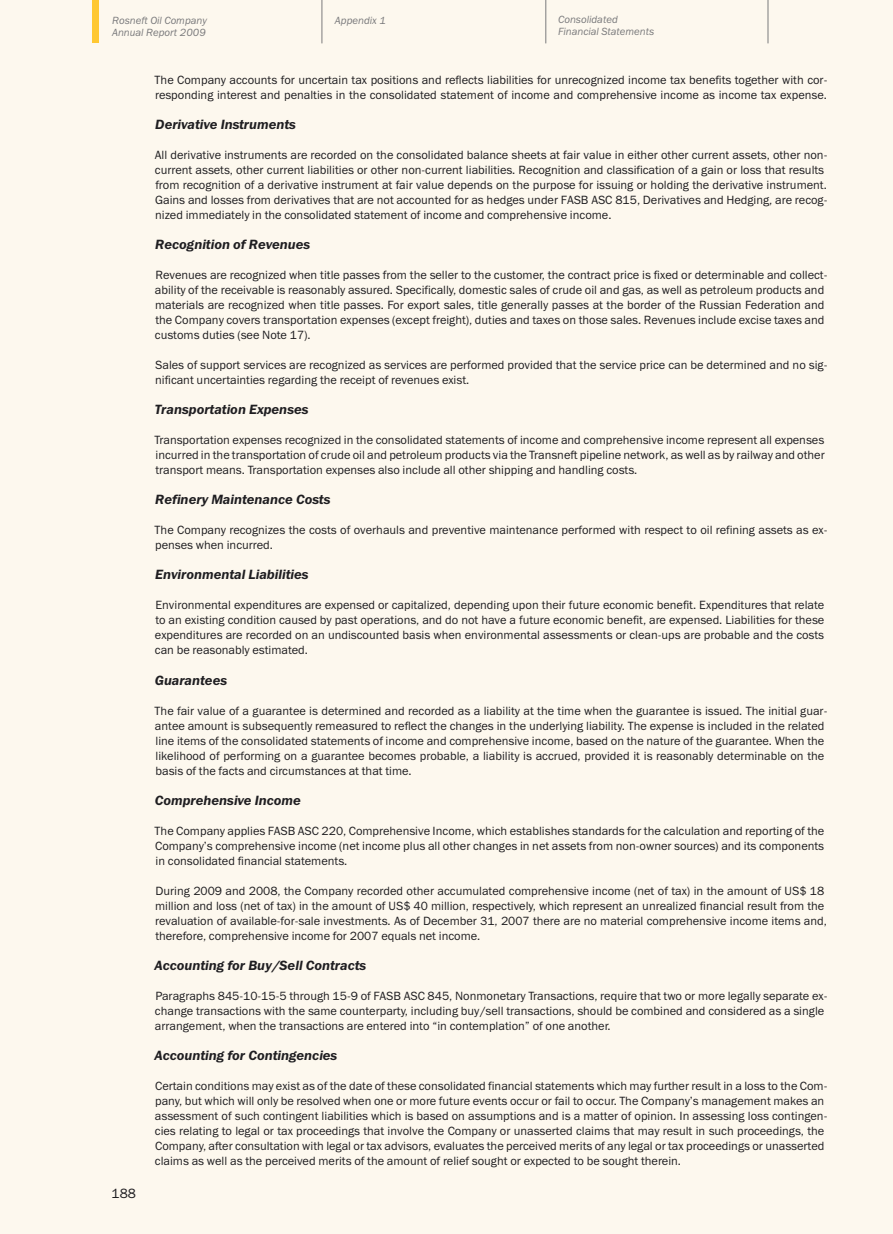
<style>
.page{position:relative;width:893px;height:1234px;background:#fff}
.page>*{position:absolute;margin:0;border:0;box-sizing:border-box;transform-origin:0 0}
.t1{font:italic 13.5px "Franklin Gothic Demi C";color:#1f1e21}
.t2{font:13.5px "Franklin Gothic Book C";color:#1f1e21}
.t3{font:12px/15px "Franklin Gothic Book C";color:#1f1e21}
.t4{font:italic 10.5px/12px "Franklin Gothic Book C";color:#7b7b7d}
</style>
<div class="page">
<div style="left:0;top:0;width:893px;height:1233px;background:#fdf8ee"></div>
<div style="left:92px;top:0;width:7px;height:43px;background:#ffc832"></div>
<hr style="left:321px;top:0;width:1px;height:43px;background:#7b7b7d">
<hr style="left:545px;top:0;width:1px;height:43px;background:#7b7b7d">
<hr style="left:767px;top:0;width:1px;height:43px;background:#7b7b7d">
<p class="t4" style="left:112px;top:15px;width:96px">Rosneft Oil Company<br>Annual Report 2009</p>
<p class="t4" style="left:558px;top:15px;width:98px">Consolidated<br>Financial Statements</p>
<p class="t4" style="left:335px;top:15px;width:52px">Appendix 1</p>
<p class="t2" style="left:112px;top:1188px;width:26px">188</p>
<p class="t3" style="left:155px;top:74px;width:674px">The Company accounts for uncertain tax positions and reflects liabilities for unrecognized income tax benefits together with cor&shy;responding interest and penalties in the consolidated statement of income and comprehensive income as income tax expense.</p>
<p class="t1" style="left:155px;top:119px;width:142px">Derivative Instruments</p>
<p class="t3" style="left:155px;top:149px;width:674px">All derivative instruments are recorded on the consolidated balance sheets at fair value in either other current assets, other non&shy;current assets, other current liabilities or other non-current liabilities. Recognition and classification of a gain or loss that results from recognition of a derivative instrument at fair value depends on the purpose for issuing or holding the derivative instrument.<br>Gains and losses from derivatives that are not accounted for as hedges under FASB ASC 815, Derivatives and Hedging, are recog&shy;nized immediately in the consolidated statement of income and comprehensive income.</p>
<p class="t1" style="left:155px;top:239px;width:156px">Recognition of Revenues</p>
<p class="t3" style="left:155px;top:269px;width:674px">Revenues are recognized when title passes from the seller to the customer, the contract price is fixed or determinable and collect&shy;ability of the receivable is reasonably assured. Specifically, domestic sales of crude oil and gas, as well as petroleum products and materials are recognized when title passes. For export sales, title generally passes at the border of the Russian Federation and the Company covers transportation expenses (except freight), duties and taxes on those sales. Revenues include excise taxes and customs duties (see Note 17).</p>
<p class="t3" style="left:155px;top:359px;width:674px">Sales of support services are recognized as services are performed provided that the service price can be determined and no sig&shy;nificant uncertainties regarding the receipt of revenues exist.</p>
<p class="t1" style="left:155px;top:404px;width:155px">Transportation Expenses</p>
<p class="t3" style="left:155px;top:434px;width:672px;text-align:justify">Transportation expenses recognized in the consolidated statements of income and comprehensive income represent all expenses incurred in the transportation of crude oil and petroleum products via the Transneft pipeline network, as well as by railway and other transport means. Transportation expenses also include all other shipping and handling costs.</p>
<p class="t1" style="left:155px;top:494px;width:177px">Refinery Maintenance Costs</p>
<p class="t3" style="left:155px;top:524px;width:674px">The Company recognizes the costs of overhauls and preventive maintenance performed with respect to oil refining assets as ex&shy;penses when incurred.</p>
<p class="t1" style="left:155px;top:569px;width:155px">Environmental Liabilities</p>
<p class="t3" style="left:155px;top:599px;width:671px;text-align:justify">Environmental expenditures are expensed or capitalized, depending upon their future economic benefit. Expenditures that relate to an existing condition caused by past operations, and do not have a future economic benefit, are expensed. Liabilities for these expenditures are recorded on an undiscounted basis when environmental assessments or clean-ups are probable and the costs can be reasonably estimated.</p>
<p class="t1" style="left:155px;top:674px;width:74px">Guarantees</p>
<p class="t3" style="left:155px;top:704px;width:674px">The fair value of a guarantee is determined and recorded as a liability at the time when the guarantee is issued. The initial guar&shy;antee amount is subsequently remeasured to reflect the changes in the underlying liability. The expense is included in the related line items of the consolidated statements of income and comprehensive income, based on the nature of the guarantee. When the likelihood of performing on a guarantee becomes probable, a liability is accrued, provided it is reasonably determinable on the basis of the facts and circumstances at that time.</p>
<p class="t1" style="left:155px;top:794px;width:148px">Comprehensive Income</p>
<p class="t3" style="left:155px;top:824px;width:671px;text-align:justify">The Company applies FASB ASC 220, Comprehensive Income, which establishes standards for the calculation and reporting of the Company’s comprehensive income (net income plus all other changes in net assets from non-owner sources) and its components in consolidated financial statements.</p>
<p class="t3" style="left:155px;top:884px;width:673px">During 2009 and 2008, the Company recorded other accumulated comprehensive income (net of tax) in the amount of US$ 18 million and loss (net of tax) in the amount of US$ 40 million, respectively, which represent an unrealized financial result from the revaluation of available-for-sale investments. As of December 31, 2007 there are no material comprehensive income items and, therefore, comprehensive income for 2007 equals net income.</p>
<p class="t1" style="left:155px;top:959px;width:213px">Accounting for Buy/Sell Contracts</p>
<p class="t3" style="left:155px;top:989px;width:674px">Paragraphs 845-10-15-5 through 15-9 of FASB ASC 845, Nonmonetary Transactions, require that two or more legally separate ex&shy;change transactions with the same counterparty, including buy/sell transactions, should be combined and considered as a single arrangement, when the transactions are entered into “in contemplation” of one another.</p>
<p class="t1" style="left:155px;top:1049px;width:184px">Accounting for Contingencies</p>
<p class="t3" style="left:155px;top:1079px;width:674px">Certain conditions may exist as of the date of these consolidated financial statements which may further result in a loss to the Com&shy;pany, but which will only be resolved when one or more future events occur or fail to occur. The Company’s management makes an assessment of such contingent liabilities which is based on assumptions and is a matter of opinion. In assessing loss contingen&shy;cies relating to legal or tax proceedings that involve the Company or unasserted claims that may result in such proceedings, the Company, after consultation with legal or tax advisors, evaluates the perceived merits of any legal or tax proceedings or unasserted claims as well as the perceived merits of the amount of relief sought or expected to be sought therein.</p>
</div>
